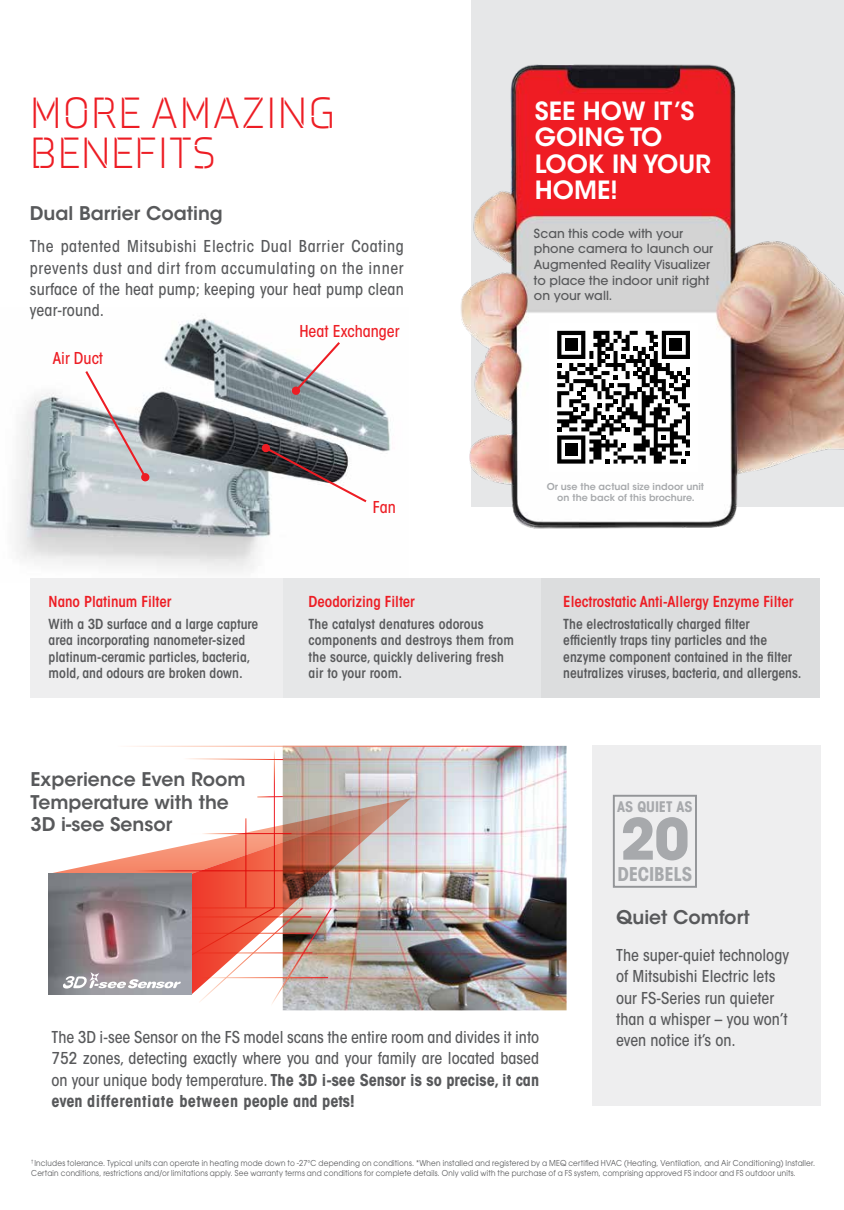
<style>
.page{position:relative;width:844px;height:1210px;background:#fff}
.page>*{position:absolute;margin:0;border:0;box-sizing:border-box;transform-origin:0 0}
.t1{font:700 56.5px "ITC Avant Garde Std";color:#a7a9ac}
.t2{font:300 45px/40px "Axia Stencil";color:#ed1d24}
.t3{font:600 25px/26.1px "ITC Avant Garde Std";color:#fff}
.t4{font:700 condensed 18.88px "ITC Avant Garde Std";letter-spacing:-.01em;color:#a7a9ac}
.t5{font:600 18.75px/22.5px "ITC Avant Garde Std";color:#58595b}
.t6{font:500 condensed 16.25px/21.2px "ITC Avant Garde Std";color:#58595b;text-align:justify}
.t7{font:500 condensed 16.25px "ITC Avant Garde Std";color:#ed1d24}
.t8{font:600 condensed 15px "ITC Avant Garde Std";color:#ed1d24}
.t9{font:700 condensed 14.5px "ITC Avant Garde Std";letter-spacing:-.005em;color:#a7a9ac}
.t10{font:600 condensed 13.75px/16.2px "ITC Avant Garde Std";color:#58595b}
.t11{font:500 12.5px/15.6px "ITC Avant Garde Pro";color:#58595b}
.t12{font:600 9.5px/11.4px "ITC Avant Garde Std";color:#a7a9ac;text-align:center}
.t13{font:8.12px/9.8px "ITC Avant Garde Pro";letter-spacing:.03em;color:#58595b;scale:.9 1}
.s1{font-weight:700}
</style>
<div class="page">
<img style="left:16px;top:318px;width:375px;height:254px">
<svg style="left:293px;top:340px;width:49px;height:53px"></svg>
<div style="left:292px;top:386px;width:8px;height:9px;background:#ed1d24;border-radius:50%"></div>
<svg style="left:83px;top:369px;width:65px;height:111px"></svg>
<div style="left:141px;top:473px;width:8px;height:8px;background:#ed1d24;border-radius:50%"></div>
<svg style="left:261px;top:443px;width:108px;height:61px"></svg>
<div style="left:471px;top:0;width:373px;height:506px;background:#e6e7e8"></div>
<img style="left:461px;top:64px;width:383px;height:465px">
<div style="left:30px;top:578px;width:782px;height:120px;background:#eeeeef"></div>
<div style="left:283px;top:578px;width:518px;height:120px;background:#e6e7e8"></div>
<div style="left:541px;top:578px;width:279px;height:120px;background:#dcddde"></div>
<div style="left:592px;top:745px;width:228px;height:360px;background:#eeeeef"></div>
<img style="left:283px;top:745px;width:283px;height:265px">
<svg style="left:187px;top:758px;width:97px;height:2px"></svg>
<hr style="left:118px;top:746px;width:404px;height:1px;background:#fff">
<div style="left:613px;top:794px;width:84px;height:93px;border:2px solid #939598"></div>
<svg style="left:53px;top:796px;width:358px;height:77px"></svg>
<img style="left:149px;top:798px;width:262px;height:196px">
<img style="left:49px;top:873px;width:143px;height:121px">
<img style="left:62px;top:906px;width:270px;height:104px">
<div style="left:549px;top:323px;width:149px;height:148px;background:#fff"></div>
<svg style="left:557px;top:331px;width:133px;height:132px"></svg>
<div style="left:565px;top:339px;width:12px;height:12px;background:#000"></div>
<div style="left:670px;top:339px;width:12px;height:12px;background:#000"></div>
<div style="left:565px;top:443px;width:12px;height:12px;background:#000"></div>
<h2 class="t2" style="left:30px;top:93px;width:307px">MORE AMAZING<br>BENEFITS</h2>
<p class="t5" style="left:30px;top:202px;width:194px">Dual Barrier Coating</p>
<p class="t6" style="left:30px;top:236px;width:375px">The patented Mitsubishi Electric Dual Barrier Coating prevents dust and dirt from accumulating on the inner surface of the heat pump; keeping your heat pump clean year-round.</p>
<p class="t7" style="left:53px;top:348px;width:52px">Air Duct</p>
<p class="t7" style="left:299px;top:321px;width:102px">Heat Exchanger</p>
<h3 class="t3" style="left:535px;top:98px;width:178px">SEE HOW IT’S<br>GOING TO<br>LOOK IN YOUR<br>HOME!</h3>
<p class="t11" style="left:534px;top:225px;width:181px">Scan this code with your phone camera to launch our<br>Augmented Reality Visualizer to place the indoor unit right on your wall.</p>
<p class="t8" style="left:49px;top:592px;width:124px">Nano Platinum Filter</p>
<p class="t10" style="left:49px;top:615px;width:211px">With a 3D surface and a large capture area incorporating nanometer-sized platinum-ceramic particles, bacteria, mold, and odours are broken down.</p>
<p class="t5" style="left:31px;top:768px;width:216px">Experience Even Room<br>Temperature with the<br>3D i-see Sensor</p>
<p class="t7" style="left:373px;top:497px;width:24px">Fan</p>
<p class="t8" style="left:308px;top:592px;width:108px">Deodorizing Filter</p>
<p class="t10" style="left:308px;top:615px;width:207px">The catalyst denatures odorous components and destroys them from the source, quickly delivering fresh air to your room.</p>
<p class="t12" style="left:547px;top:481px;width:159px">Or use the actual size indoor unit on the back of this brochure.</p>
<p class="t8" style="left:563px;top:592px;width:232px">Electrostatic Anti-Allergy Enzyme Filter</p>
<p class="t10" style="left:563px;top:615px;width:240px">The electrostatically charged filter efficiently traps tiny particles and the enzyme component contained in the filter neutralizes viruses, bacteria, and allergens.</p>
<p class="t9" style="left:617px;top:797px;width:77px">AS QUIET AS</p>
<h1 class="t1" style="left:620px;top:802px;width:70px">20</h1>
<p class="t4" style="left:617px;top:862px;width:76px">DECIBELS</p>
<p class="t5" style="left:616px;top:906px;width:135px">Quiet Comfort</p>
<p class="t6" style="left:616px;top:944px;width:174px;text-align:left">The super-quiet technology of Mitsubishi Electric lets our FS-Series run quieter than a whisper – you won’t</p>
<p class="t6" style="left:51px;top:1026px;width:489px">The 3D i-see Sensor on the FS model scans the entire room and divides it into</p>
<p class="t6" style="left:616px;top:1029px;width:121px">even notice it’s on.</p>
<p class="t6" style="left:51px;top:1047px;width:489px">752 zones, detecting exactly where you and your family are located based on your unique body temperature. <span class="s1">The 3D i-see Sensor is so precise, it can even differentiate between people and pets!</span></p>
<p class="t13" style="left:31px;top:1157px;width:872px"><sup>†</sup> Includes tolerance. Typical units can operate in heating mode down to -27°C depending on conditions. *When installed and registered by a MEQ certified HVAC (Heating, Ventilation, and Air Conditioning) Installer.<br>Certain conditions, restrictions and/or limitations apply. See warranty terms and conditions for complete details. Only valid with the purchase of a FS system, comprising approved FS indoor and FS outdoor units.</p>
</div>
